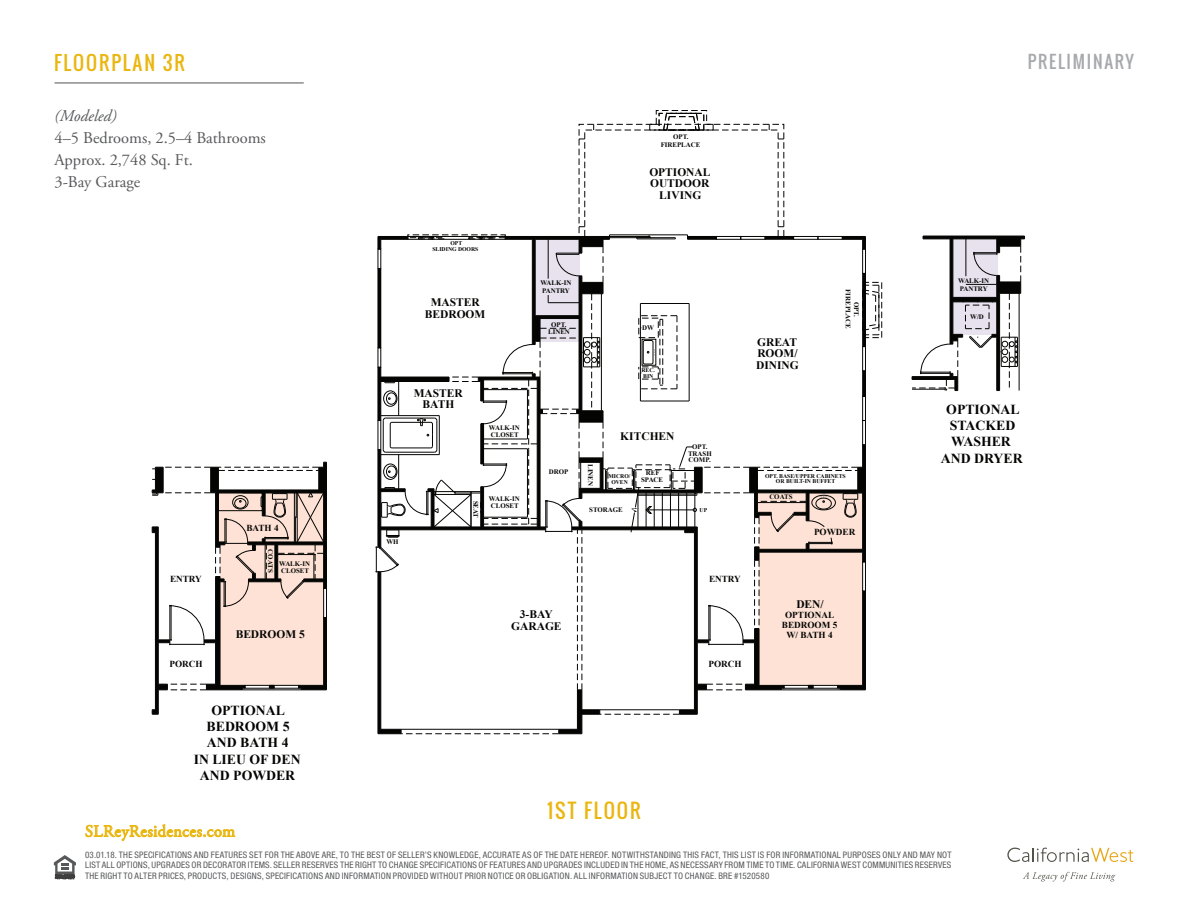
<style>
.page{position:relative;width:1188px;height:918px;background:#fff}
.page>*{position:absolute;margin:0;border:0;box-sizing:border-box;transform-origin:0 0}
.t1{font:19.5px "Oswald";letter-spacing:.1em;color:#eab610}
.t2{font:19.2px "Oswald";letter-spacing:.1em;color:#eab610}
.t3{font:17.1px "Oswald";letter-spacing:.1em;color:#a8a9ad}
.t4{font:16.5px "Adobe Garamond Pro";letter-spacing:.03em;color:#eab610}
.t5{font:16.35px/21.9px "Adobe Garamond Pro";color:#57585a}
.t6{font:italic 16.35px "Adobe Garamond Pro";color:#57585a}
.t7{font:700 13.8px/16.2px "Times New Roman";color:#040503;text-align:center}
.t8{font:700 13.05px "Times New Roman";color:#040503}
.t9{font:700 11.55px/11.7px "Times New Roman";color:#040503;text-align:center}
.t10{font:700 9.15px/9.8px "Times New Roman";color:#040503;text-align:center}
.t11{font:condensed 9px/10.5px "Helvetica Neue";letter-spacing:.025em;color:#57585a;text-align:justify}
.t12{font:700 6.9px/6.9px "Times New Roman";color:#040503;text-align:center}
.t13{font:700 5.7px/5.7px "Times New Roman";color:#040503;text-align:center}
</style>
<div class="page">
<svg style="left:1023px;top:872px;width:92px;height:9px"></svg>
<svg style="left:1007px;top:848px;width:126px;height:14px"></svg>
<svg style="left:85px;top:824px;width:150px;height:17px"></svg>
<svg style="left:54px;top:855px;width:22px;height:24px"></svg>
<hr style="left:55px;top:82px;width:249px;height:1px;background:#57585a">
<div style="left:656px;top:110px;width:51px;height:14px;border:1px dashed #040503"></div>
<svg style="left:649px;top:113px;width:65px;height:18px"></svg>
<svg style="left:376px;top:235px;width:506px;height:499px"></svg>
<svg style="left:912px;top:236px;width:113px;height:155px"></svg>
<hr style="left:326px;top:618px;width:1px;height:72px;background:#040503">
<hr style="left:326px;top:462px;width:1px;height:126px;background:#040503">
<svg style="left:152px;top:462px;width:174px;height:253px"></svg>
<div style="left:218px;top:493px;width:44px;height:18px;border:1px solid #040503"></div>
<div style="left:323px;top:588px;width:4px;height:30px;border:1px solid #040503"></div>
<div style="left:245px;top:685px;width:54px;height:3px;border:1px solid #040503"></div>
<h2 class="t2" style="left:54px;top:48px;width:132px">FLOORPLAN 3R</h2>
<h3 class="t6" style="left:55px;top:106px;width:64px">(Modeled)</h3>
<h3 class="t5" style="left:55px;top:128px;width:213px">4–5 Bedrooms, 2.5–4 Bathrooms<br>Approx. 2,748 Sq. Ft.<br>3-Bay Garage</h3>
<p class="t10" style="left:246px;top:523px;width:34px">BATH 4</p>
<p class="t10" style="left:170px;top:573px;width:33px">ENTRY</p>
<p class="t10" style="left:170px;top:658px;width:35px">PORCH</p>
<p class="t12" style="left:274px;top:549px;width:25px;rotate:90deg">COATS</p>
<p class="t12" style="left:279px;top:560px;width:32px;text-align:left">WALK-IN<br>CLOSET</p>
<p class="t9" style="left:236px;top:628px;width:71px">BEDROOM 5</p>
<h3 class="t7" style="left:194px;top:702px;width:108px">OPTIONAL<br>BEDROOM 5<br>AND BATH 4<br>IN LIEU OF DEN<br>AND POWDER</h3>
<p class="t13" style="left:432px;top:241px;width:48px">OPT<br>SLIDING DOORS</p>
<p class="t9" style="left:425px;top:296px;width:62px">MASTER<br>BEDROOM</p>
<p class="t12" style="left:541px;top:279px;width:32px;line-height:8.1px;text-align:left">WALK-IN<br>PANTRY</p>
<p class="t12" style="left:548px;top:321px;width:23px">OPT.<br>LINEN</p>
<p class="t9" style="left:414px;top:387px;width:51px">MASTER<br>BATH</p>
<p class="t12" style="left:489px;top:424px;width:32px;text-align:left">WALK-IN<br>CLOSET</p>
<p class="t12" style="left:386px;top:538px;width:14px">WH</p>
<p class="t12" style="left:479px;top:501px;width:19px;rotate:90deg">SEAT</p>
<p class="t12" style="left:489px;top:495px;width:32px;text-align:left">WALK-IN<br>CLOSET</p>
<p class="t12" style="left:549px;top:468px;width:21px">DROP</p>
<p class="t9" style="left:511px;top:608px;width:52px">3-BAY<br>GARAGE</p>
<p class="t12" style="left:661px;top:132px;width:41px;line-height:8.1px">OPT.<br>FIREPLACE</p>
<h3 class="t7" style="left:653px;top:159px;width:85px">OPTIONAL<br>BEDROOM 3<br>AND BATH 3</h3>
<p class="t9" style="left:649px;top:166px;width:63px">OPTIONAL<br>OUTDOOR<br>LIVING</p>
<p class="t12" style="left:642px;top:324px;width:13px">DW</p>
<p class="t13" style="left:642px;top:368px;width:15px;text-align:left">REC.<br>BIN</p>
<p class="t9" style="left:756px;top:336px;width:44px;text-align:left">GREAT<br>ROOM/<br>DINING</p>
<p class="t12" style="left:861px;top:289px;width:41px;line-height:8.1px;rotate:90deg">OPT.<br>FIREPLACE</p>
<p class="t12" style="left:594px;top:464px;width:23px;rotate:90deg">LINEN</p>
<p class="t9" style="left:620px;top:430px;width:56px">KITCHEN</p>
<p class="t12" style="left:641px;top:469px;width:24px">REF<br>SPACE</p>
<p class="t13" style="left:608px;top:473px;width:23px">MICRO/<br>OVEN</p>
<p class="t12" style="left:589px;top:506px;width:35px">STORAGE</p>
<p class="t12" style="left:688px;top:444px;width:25px;line-height:6.4px">OPT.<br>TRASH<br>COMP.</p>
<p class="t13" style="left:700px;top:507px;width:9px">UP</p>
<p class="t10" style="left:709px;top:573px;width:33px">ENTRY</p>
<p class="t10" style="left:709px;top:658px;width:35px">PORCH</p>
<p class="t13" style="left:765px;top:473px;width:82px">OPT. BASE/UPPER CABINETS<br>OR BUILT-IN BUFFET</p>
<p class="t12" style="left:769px;top:494px;width:25px">COATS</p>
<p class="t10" style="left:814px;top:527px;width:43px">POWDER</p>
<p class="t9" style="left:796px;top:598px;width:29px">DEN/</p>
<p class="t10" style="left:782px;top:610px;width:57px">OPTIONAL<br>BEDROOM 5<br>W/ BATH 4</p>
<h3 class="t3" style="left:1028px;top:49px;width:108px">PRELIMINARY</h3>
<p class="t12" style="left:958px;top:276px;width:32px;line-height:8.1px;text-align:left">WALK-IN<br>PANTRY</p>
<p class="t12" style="left:970px;top:313px;width:15px">W/D</p>
<h3 class="t7" style="left:941px;top:401px;width:83px">OPTIONAL<br>STACKED<br>WASHER<br>AND DRYER</h3>
<h1 class="t1" style="left:547px;top:796px;width:95px">1ST FLOOR</h1>
<h3 class="t8" style="left:569px;top:842px;width:89px">FIRST FLOOR</h3>
<h3 class="t4" style="left:85px;top:821px;width:152px">SLReyResidences.com</h3>
<p class="t11" style="left:85px;top:849px;width:868px">03.01.18. THE SPECIFICATIONS AND FEATURES SET FOR THE ABOVE ARE, TO THE BEST OF SELLER’S KNOWLEDGE, ACCURATE AS OF THE DATE HEREOF. NOTWITHSTANDING THIS FACT, THIS LIST IS FOR INFORMATIONAL PURPOSES ONLY AND MAY NOT LIST ALL OPTIONS, UPGRADES OR DECORATOR ITEMS. SELLER RESERVES THE RIGHT TO CHANGE SPECIFICATIONS OF FEATURES AND UPGRADES INCLUDED IN THE HOME, AS NECESSARY FROM TIME TO TIME. CALIFORNIA WEST COMMUNITIES RESERVES THE RIGHT TO ALTER PRICES, PRODUCTS, DESIGNS, SPECIFICATIONS AND INFORMATION PROVIDED WITHOUT PRIOR NOTICE OR OBLIGATION. ALL INFORMATION SUBJECT TO CHANGE. BRE #1520580</p>
</div>
